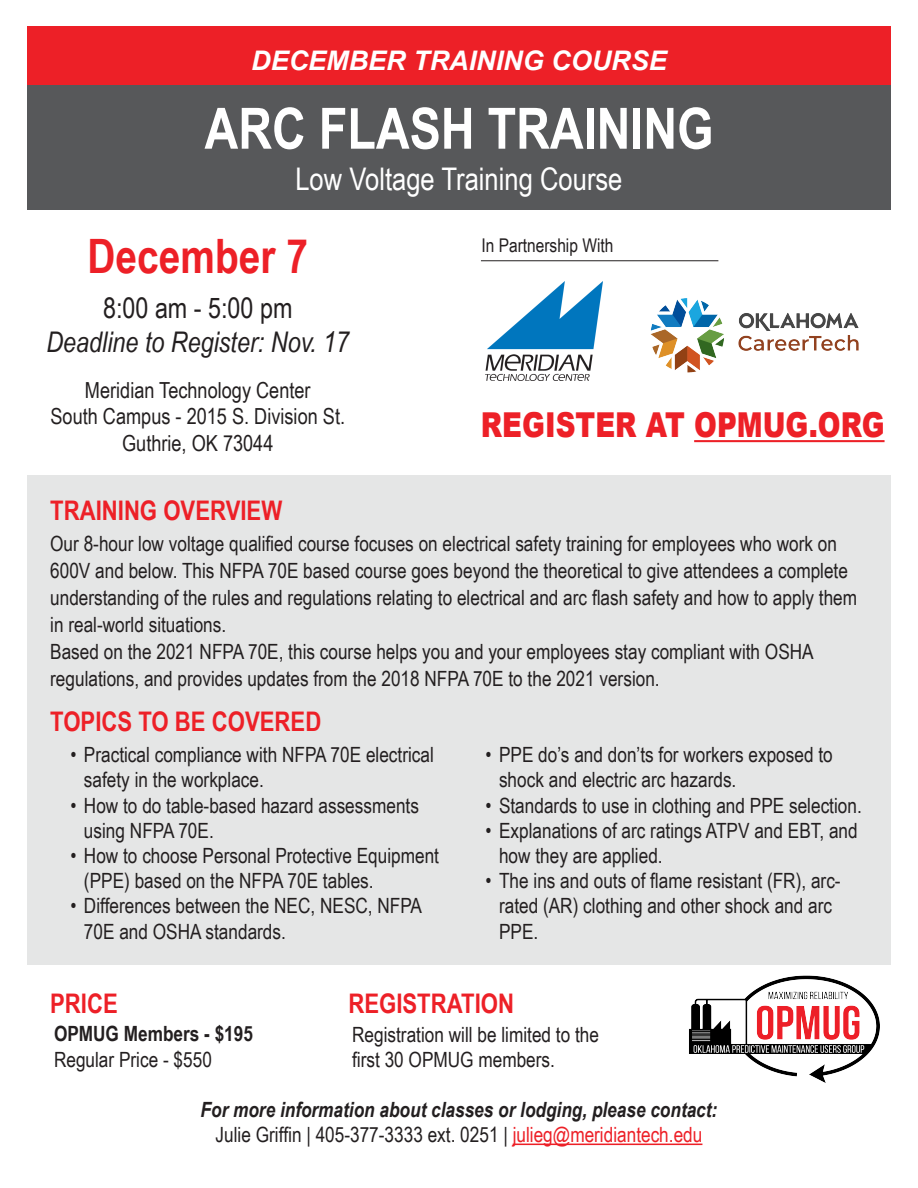
<style>
.page{position:relative;width:918px;height:1188px;background:#fff}
.page>*{position:absolute;margin:0;border:0;box-sizing:border-box;transform-origin:0 0}
.t1{font:700 57px "Arial Narrow";color:#fff}
.t2{font:700 47.4px "Arial Narrow";color:#ed2027}
.t3{font:900 34.35px "Arial";color:#ed2027;scale:.8 1}
.t4{font:31.2px "Arial Narrow";color:#fff}
.t5{font:italic 28.5px "Arial Narrow";color:#231f20}
.t6{font:28.5px "Arial Narrow";color:#231f20}
.t7{font:700 27px "Arial Narrow";color:#ed2027}
.t8{font:italic 700 27px "Arial";color:#fff}
.t9{font:22.2px "Arial Narrow";color:#231f20}
.t10{font:21px/25.2px "Arial Narrow";color:#231f20}
.t11{font:italic 700 21px "Arial Narrow";color:#231f20}
.t12{font:700 21px "Arial Narrow";color:#231f20}
.t13{font:18.9px "Arial Narrow";color:#231f20}
.s1{color:#ed2027}
</style>
<div class="page">
<div style="left:27px;top:27px;width:864px;height:67px;background:#ed2027"></div>
<div style="left:27px;top:85px;width:864px;height:125px;background:#57585a"></div>
<img style="left:689px;top:975px;width:191px;height:108px">
<img style="left:650px;top:298px;width:209px;height:75px">
<hr style="left:481px;top:260px;width:237px;height:1px;background:#231f20">
<div style="left:27px;top:476px;width:864px;height:489px;background:#e5e6e6"></div>
<hr style="left:694px;top:440px;width:191px;height:2px;background:#ed2027">
<hr style="left:513px;top:1144px;width:189px;height:1px;background:#ed2027">
<img style="left:485px;top:281px;width:117px;height:100px">
<p class="t8" style="left:251px;top:43px;width:417px">DECEMBER TRAINING COURSE</p>
<p class="t1" style="left:205px;top:85px;width:510px">ARC FLASH TRAINING</p>
<p class="t4" style="left:295px;top:156px;width:329px">Low Voltage Training Course</p>
<p class="t2" style="left:88px;top:221px;width:222px">December 7</p>
<p class="t6" style="left:103px;top:287px;width:191px">8:00 am - 5:00 pm</p>
<p class="t5" style="left:46px;top:322px;width:304px">Deadline to Register: Nov. 17</p>
<p class="t9" style="left:85px;top:374px;width:227px">Meridian Technology Center</p>
<p class="t9" style="left:51px;top:400px;width:296px">South Campus - 2015 S. Division St.</p>
<p class="t9" style="left:122px;top:427px;width:153px">Guthrie, OK 73044</p>
<p class="t7" style="left:50px;top:490px;width:234px">TRAINING OVERVIEW</p>
<p class="t13" style="left:481px;top:232px;width:133px">In Partnership With</p>
<p class="t3" style="left:481px;top:400px;width:506px">REGISTER AT OPMUG.ORG</p>
<p class="t10" style="left:50px;top:529px;width:808px;line-height:27px">Our 8-hour low voltage qualified course focuses on electrical safety training for employees who work on 600V and below. This NFPA 70E based course goes beyond the theoretical to give attendees a complete understanding of the rules and regulations relating to electrical and arc flash safety and how to apply them in real-world situations.</p>
<p class="t10" style="left:50px;top:637px;width:765px;line-height:27px">Based on the 2021 NFPA 70E, this course helps you and your employees stay compliant with OSHA regulations, and provides updates from the 2018 NFPA 70E to the 2021 version.</p>
<p class="t7" style="left:50px;top:701px;width:273px">TOPICS TO BE COVERED</p>
<p class="t10" style="left:84px;top:741px;width:351px;text-indent:-14px">• Practical compliance with NFPA 70E electrical safety in the workplace.</p>
<p class="t10" style="left:84px;top:792px;width:337px;text-indent:-14px">• How to do table-based hazard assessments using NFPA 70E.</p>
<p class="t10" style="left:84px;top:842px;width:357px;text-indent:-14px">• How to choose Personal Protective Equipment (PPE) based on the NFPA 70E tables.</p>
<p class="t10" style="left:84px;top:893px;width:340px;text-indent:-14px">• Differences between the NEC, NESC, NFPA<br>70E and OSHA standards.</p>
<p class="t10" style="left:499px;top:741px;width:335px;text-indent:-14px">• PPE do’s and don’ts for workers exposed to shock and electric arc hazards.</p>
<p class="t10" style="left:486px;top:792px;width:378px">• Standards to use in clothing and PPE selection.</p>
<p class="t10" style="left:499px;top:817px;width:360px;text-indent:-14px">• Explanations of arc ratings ATPV and EBT, and how they are applied.</p>
<p class="t10" style="left:499px;top:867px;width:343px;text-indent:-14px">• The ins and outs of flame resistant (FR), arc&shy;rated (AR) clothing and other shock and arc<br>PPE.</p>
<p class="t7" style="left:50px;top:983px;width:69px">PRICE</p>
<p class="t7" style="left:348px;top:983px;width:167px">REGISTRATION</p>
<p class="t12" style="left:54px;top:1018px;width:201px">OPMUG Members - $195</p>
<p class="t10" style="left:54px;top:1046px;width:159px">Regular Price - $550</p>
<p class="t10" style="left:352px;top:1021px;width:248px">Registration will be limited to the first 30 OPMUG members.</p>
<p class="t11" style="left:201px;top:1094px;width:518px">For more information about classes or lodging, please contact:</p>
<p class="t10" style="left:216px;top:1121px;width:488px">Julie Griffin | 405-377-3333 ext. 0251 | <span class="s1">julieg@meridiantech.edu</span></p>
</div>
